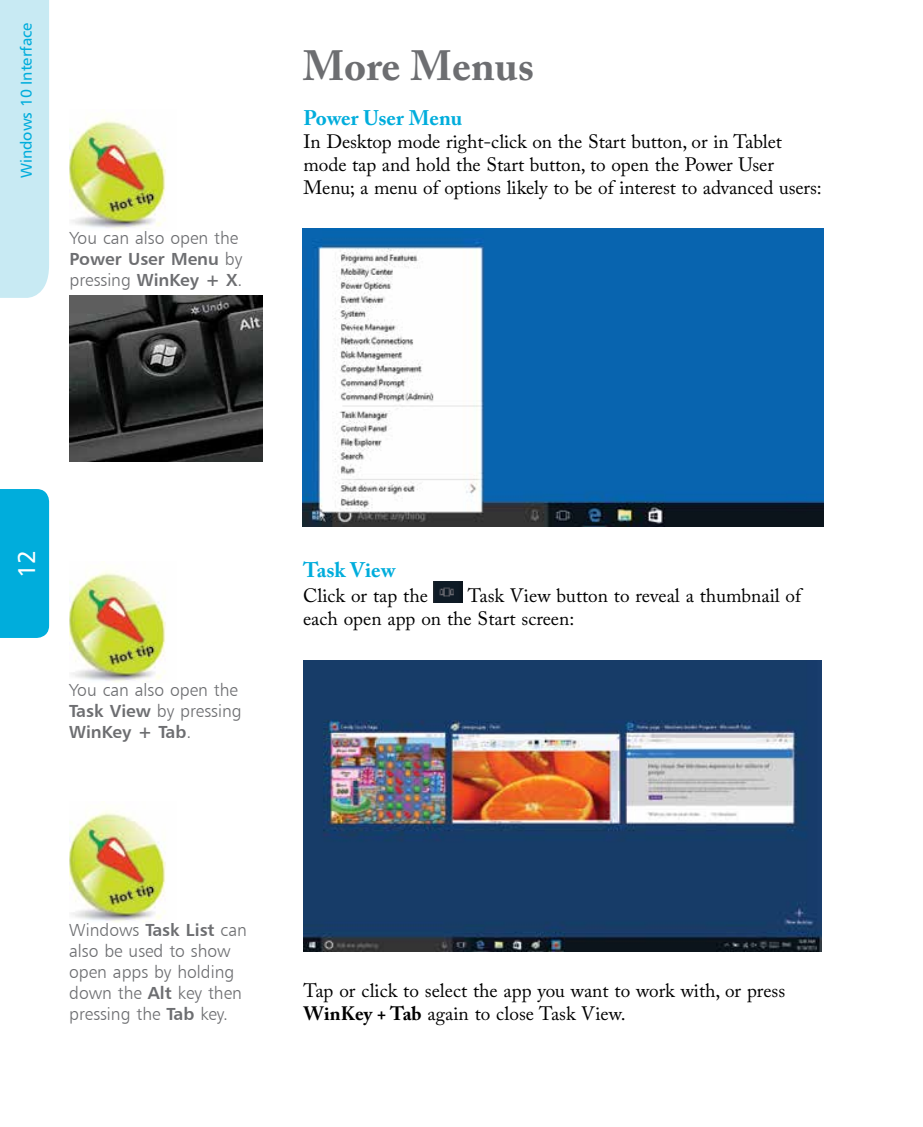
<style>
.page{position:relative;width:923px;height:1127px;background:#fff}
.page>*{position:absolute;margin:0;border:0;box-sizing:border-box;transform-origin:0 0}
.t1{font:700 42px "Adobe Caslon Pro";color:#6d6e71}
.t2{font:24.5px "Humanist 777 BT Roman B";color:#fff}
.t3{font:700 21px "Adobe Caslon Pro";color:#00addc}
.t4{font:19.25px/23.1px "Adobe Caslon Pro";letter-spacing:-.005em;color:#000}
.t5{font:17.5px/21px "Humanist 777 BT Light B";color:#6d6e71}
.t6{font:17.5px "Humanist 777 BT Bold B";color:#6d6e71}
.t7{font:15.75px "Humanist 777 BT Roman B";color:#00addc}
.s1{font-family:"Humanist 777 BT Light B"}
.s2{font-family:"Humanist 777 BT Bold B"}
.s3{font-weight:700}
</style>
<div class="page">
<div style="left:0;top:489px;width:49px;height:148px;background:#00addc"></div>
<div style="left:0;top:0;width:49px;height:298px;background:#c8eaf3"></div>
<img style="left:69px;top:810px;width:97px;height:112px">
<img style="left:434px;top:581px;width:29px;height:21px">
<img style="left:303px;top:229px;width:520px;height:297px">
<img style="left:69px;top:118px;width:97px;height:111px">
<img style="left:69px;top:295px;width:193px;height:166px">
<img style="left:303px;top:660px;width:518px;height:291px">
<img style="left:69px;top:570px;width:97px;height:112px">
<p class="t7" style="left:17px;top:178px;width:157px;rotate:-90deg">Windows 10 Interface</p>
<p class="t5" style="left:69px;top:226px;width:170px">You can also open the</p>
<p class="t6" style="left:69px;top:247px;width:174px">Power User Menu <span class="s1">by</span></p>
<p class="t5" style="left:69px;top:268px;width:174px">pressing <span class="s2">WinKey + X</span>.</p>
<h1 class="t1" style="left:303px;top:41px;width:233px">More Menus</h1>
<p class="t3" style="left:303px;top:105px;width:160px">Power User Menu</p>
<p class="t4" style="left:303px;top:129px;width:520px">In Desktop mode right-click on the Start button, or in Tablet mode tap and hold the Start button, to open the Power User<br>Menu; a menu of options likely to be of interest to advanced users:</p>
<p class="t2" style="left:12px;top:577px;width:30px;rotate:-90deg">12</p>
<p class="t5" style="left:69px;top:679px;width:174px">You can also open the<br><span class="s2">Task View</span> by pressing</p>
<p class="t6" style="left:69px;top:720px;width:124px">WinKey + Tab<span class="s1">.</span></p>
<p class="t3" style="left:303px;top:557px;width:94px">Task View</p>
<p class="t4" style="left:303px;top:584px;width:126px">Click or tap the</p>
<p class="t4" style="left:303px;top:584px;width:499px;text-indent:165px">Task View button to reveal a thumbnail of each open app on the Start screen:</p>
<p class="t5" style="left:69px;top:918px;width:179px">Windows <span class="s2">Task List</span> can also be used to show open apps by holding down the <span class="s2">Alt</span> key then pressing the <span class="s2">Tab</span> key.</p>
<p class="t4" style="left:303px;top:978px;width:483px">Tap or click to select the app you want to work with, or press<br><span class="s3">WinKey + Tab</span> again to close Task View.</p>
</div>
